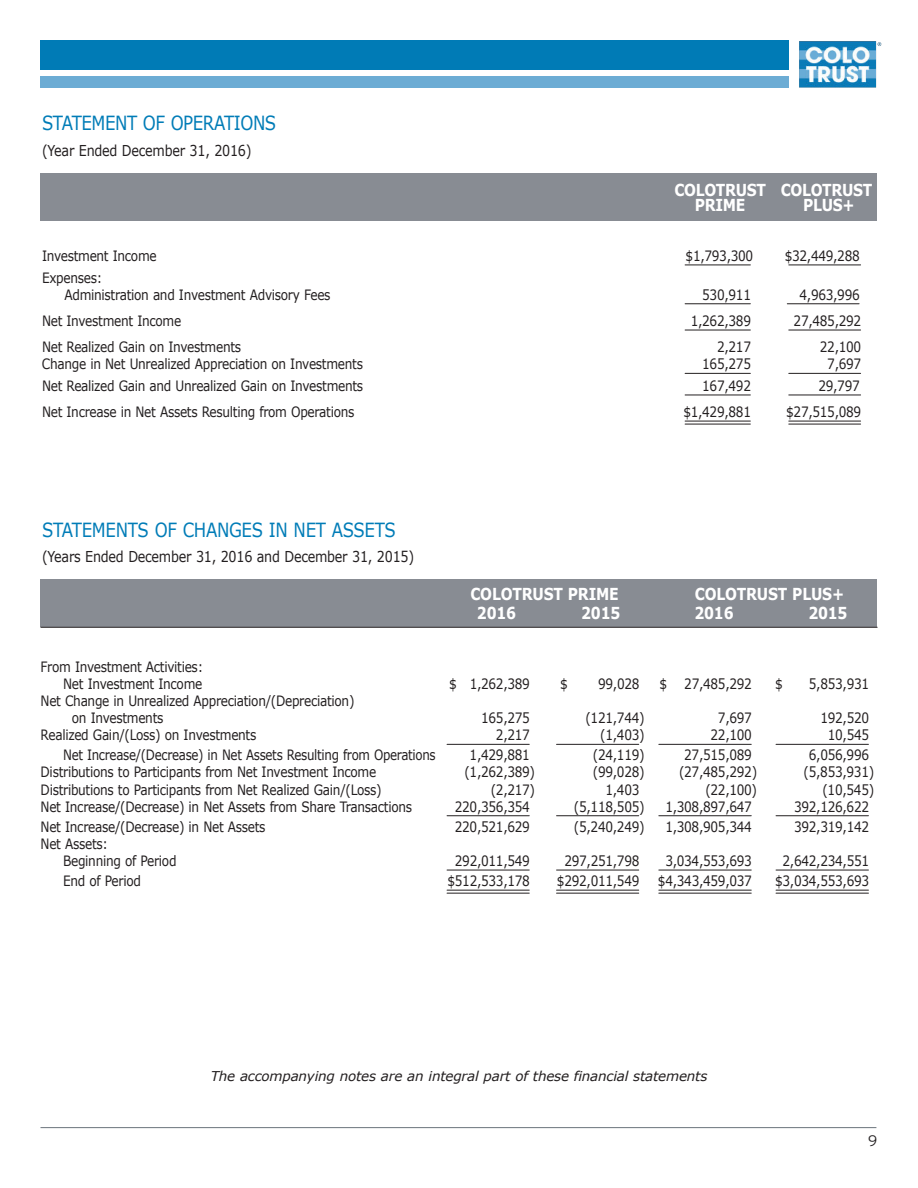
<style>
.page{position:relative;width:918px;height:1188px;background:#fff}
.page>*{position:absolute;margin:0;border:0;box-sizing:border-box;transform-origin:0 0}
.t1{font:19.5px "Verdana";letter-spacing:-.025em;color:#007cb7;scale:.85 1}
.t2{font:700 16.5px/15px "Verdana";letter-spacing:-.015em;color:#fff;scale:.85 1}
.t3{font:15px "Verdana";letter-spacing:-.02em;color:#231f20;scale:.85 1}
.t4{font:300 15px "Interstate";color:#231f20}
.t5{font:14.25px/17.1px "Verdana";letter-spacing:-.025em;color:#231f20;scale:.85 1}
.t6{font:14.25px "Verdana";letter-spacing:-.025em;color:#231f20;scale:.83 1}
.t7{font:italic 13.5px "Verdana";letter-spacing:-.015em;color:#231f20}
</style>
<div class="page">
<div style="left:40px;top:40px;width:749px;height:30px;background:#007bb6"></div>
<hr style="left:40px;top:1127px;width:836px;height:1px;background:#6a747b">
<div style="left:40px;top:76px;width:749px;height:12px;background:#6cacd4"></div>
<img style="left:799px;top:41px;width:83px;height:47px">
<hr style="left:447px;top:744px;width:82px;height:1px;background:#231f20">
<hr style="left:557px;top:744px;width:82px;height:1px;background:#231f20">
<hr style="left:659px;top:744px;width:92px;height:1px;background:#231f20">
<hr style="left:776px;top:744px;width:92px;height:1px;background:#231f20">
<hr style="left:447px;top:815px;width:82px;height:1px;background:#231f20">
<hr style="left:557px;top:815px;width:82px;height:1px;background:#231f20">
<hr style="left:659px;top:815px;width:92px;height:1px;background:#231f20">
<hr style="left:776px;top:815px;width:92px;height:1px;background:#231f20">
<hr style="left:447px;top:870px;width:82px;height:1px;background:#231f20">
<hr style="left:557px;top:870px;width:82px;height:1px;background:#231f20">
<hr style="left:659px;top:870px;width:92px;height:1px;background:#231f20">
<hr style="left:776px;top:870px;width:92px;height:1px;background:#231f20">
<hr style="left:447px;top:890px;width:82px;height:1px;background:#231f20">
<hr style="left:557px;top:890px;width:82px;height:1px;background:#231f20">
<hr style="left:659px;top:890px;width:92px;height:1px;background:#231f20">
<hr style="left:776px;top:890px;width:92px;height:1px;background:#231f20">
<hr style="left:447px;top:893px;width:82px;height:1px;background:#231f20">
<hr style="left:557px;top:893px;width:82px;height:1px;background:#231f20">
<hr style="left:659px;top:893px;width:92px;height:1px;background:#231f20">
<hr style="left:776px;top:893px;width:92px;height:1px;background:#231f20">
<hr style="left:685px;top:265px;width:65px;height:1px;background:#231f20">
<hr style="left:789px;top:265px;width:72px;height:1px;background:#231f20">
<hr style="left:685px;top:303px;width:65px;height:1px;background:#231f20">
<hr style="left:787px;top:303px;width:72px;height:1px;background:#231f20">
<hr style="left:685px;top:330px;width:65px;height:1px;background:#231f20">
<hr style="left:789px;top:330px;width:72px;height:1px;background:#231f20">
<hr style="left:685px;top:373px;width:65px;height:1px;background:#231f20">
<hr style="left:789px;top:373px;width:72px;height:1px;background:#231f20">
<hr style="left:685px;top:395px;width:65px;height:1px;background:#231f20">
<hr style="left:789px;top:395px;width:72px;height:1px;background:#231f20">
<hr style="left:685px;top:421px;width:65px;height:1px;background:#231f20">
<hr style="left:789px;top:421px;width:72px;height:1px;background:#231f20">
<hr style="left:685px;top:424px;width:65px;height:1px;background:#231f20">
<hr style="left:789px;top:424px;width:72px;height:1px;background:#231f20">
<div style="left:40px;top:173px;width:838px;height:48px;background:#888c93"></div>
<div style="left:40px;top:579px;width:838px;height:48px;background:#888c93"></div>
<hr style="left:40px;top:627px;width:838px;height:1px;background:#231f20">
<h1 class="t1" style="left:42px;top:111px;width:277px">STATEMENT OF OPERATIONS</h1>
<p class="t3" style="left:42px;top:141px;width:248px">(Year Ended December 31, 2016)</p>
<p class="t2" style="left:695px;top:182px;width:210px;text-indent:-21px">COLOTRUST COLOTRUST<br>PRIME</p>
<p class="t2" style="left:803px;top:197px;width:62px">PLUS+</p>
<p class="t5" style="left:42px;top:247px;width:136px">Investment Income</p>
<p class="t5" style="left:686px;top:247px;width:81px">$1,793,300</p>
<p class="t5" style="left:785px;top:247px;width:90px">$32,449,288</p>
<p class="t5" style="left:65px;top:269px;width:315px;text-indent:-23px">Expenses:<br>Administration and Investment Advisory Fees</p>
<p class="t5" style="left:702px;top:286px;width:59px">530,911</p>
<p class="t5" style="left:800px;top:286px;width:72px">4,963,996</p>
<p class="t5" style="left:42px;top:312px;width:165px">Net Investment Income</p>
<p class="t5" style="left:691px;top:312px;width:72px">1,262,389</p>
<p class="t5" style="left:794px;top:312px;width:81px">27,485,292</p>
<p class="t5" style="left:42px;top:339px;width:236px">Net Realized Gain on Investments</p>
<p class="t5" style="left:717px;top:339px;width:42px">2,217</p>
<p class="t5" style="left:820px;top:339px;width:50px">22,100</p>
<p class="t5" style="left:42px;top:356px;width:379px">Change in Net Unrealized Appreciation on Investments</p>
<p class="t5" style="left:702px;top:356px;width:59px">165,275</p>
<p class="t5" style="left:827px;top:356px;width:42px">7,697</p>
<p class="t5" style="left:42px;top:377px;width:379px">Net Realized Gain and Unrealized Gain on Investments</p>
<p class="t5" style="left:702px;top:377px;width:59px">167,492</p>
<p class="t5" style="left:818px;top:377px;width:50px">29,797</p>
<p class="t5" style="left:42px;top:403px;width:369px">Net Increase in Net Assets Resulting from Operations</p>
<p class="t5" style="left:683px;top:403px;width:81px">$1,429,881</p>
<p class="t5" style="left:786px;top:403px;width:90px">$27,515,089</p>
<h1 class="t1" style="left:42px;top:517px;width:418px">STATEMENTS OF CHANGES IN NET ASSETS</h1>
<p class="t3" style="left:42px;top:547px;width:439px">(Years Ended December 31, 2016 and December 31, 2015)</p>
<p class="t5" style="left:41px;top:658px;width:193px;text-align:right">From Investment Activities:<br>Net Investment Income</p>
<p class="t5" style="left:72px;top:693px;width:334px;text-indent:-31px">Net Change in Unrealized Appreciation/(Depreciation) on Investments</p>
<p class="t2" style="left:470px;top:586px;width:176px">COLOTRUST PRIME</p>
<p class="t2" style="left:695px;top:586px;width:177px">COLOTRUST PLUS+</p>
<p class="t2" style="left:477px;top:606px;width:48px">2016</p>
<p class="t2" style="left:581px;top:606px;width:48px">2015</p>
<p class="t2" style="left:694px;top:606px;width:48px">2016</p>
<p class="t2" style="left:808px;top:606px;width:48px">2015</p>
<p class="t5" style="left:449px;top:675px;width:97px">$ 1,262,389</p>
<p class="t5" style="left:560px;top:675px;width:11px">$</p>
<p class="t5" style="left:598px;top:675px;width:50px">99,028</p>
<p class="t5" style="left:659px;top:675px;width:111px">$ 27,485,292</p>
<p class="t5" style="left:775px;top:675px;width:11px">$</p>
<p class="t5" style="left:809px;top:675px;width:72px">5,853,931</p>
<p class="t5" style="left:481px;top:710px;width:59px">165,275</p>
<p class="t5" style="left:585px;top:710px;width:71px">(121,744)</p>
<p class="t5" style="left:718px;top:710px;width:42px">7,697</p>
<p class="t5" style="left:820px;top:710px;width:59px">192,520</p>
<p class="t5" style="left:41px;top:727px;width:255px">Realized Gain/(Loss) on Investments</p>
<p class="t5" style="left:496px;top:727px;width:42px">2,217</p>
<p class="t5" style="left:600px;top:727px;width:54px">(1,403)</p>
<p class="t5" style="left:711px;top:727px;width:50px">22,100</p>
<p class="t5" style="left:828px;top:727px;width:50px">10,545</p>
<p class="t6" style="left:63px;top:746px;width:450px">Net Increase/(Decrease) in Net Assets Resulting from Operations</p>
<p class="t5" style="left:470px;top:747px;width:72px">1,429,881</p>
<p class="t5" style="left:593px;top:747px;width:62px">(24,119)</p>
<p class="t5" style="left:684px;top:747px;width:81px">27,515,089</p>
<p class="t5" style="left:809px;top:747px;width:72px">6,056,996</p>
<p class="t5" style="left:41px;top:764px;width:396px">Distributions to Participants from Net Investment Income</p>
<p class="t5" style="left:464px;top:764px;width:85px">(1,262,389)</p>
<p class="t5" style="left:593px;top:764px;width:62px">(99,028)</p>
<p class="t5" style="left:679px;top:764px;width:93px">(27,485,292)</p>
<p class="t5" style="left:804px;top:764px;width:85px">(5,853,931)</p>
<p class="t5" style="left:41px;top:781px;width:403px">Distributions to Participants from Net Realized Gain/(Loss)</p>
<p class="t5" style="left:491px;top:781px;width:54px">(2,217)</p>
<p class="t5" style="left:605px;top:781px;width:42px">1,403</p>
<p class="t5" style="left:705px;top:781px;width:62px">(22,100)</p>
<p class="t5" style="left:822px;top:781px;width:62px">(10,545)</p>
<p class="t5" style="left:41px;top:798px;width:439px">Net Increase/(Decrease) in Net Assets from Share Transactions</p>
<p class="t5" style="left:455px;top:798px;width:90px">220,356,354</p>
<p class="t5" style="left:574px;top:798px;width:85px">(5,118,505)</p>
<p class="t5" style="left:665px;top:798px;width:103px">1,308,897,647</p>
<p class="t5" style="left:794px;top:798px;width:90px">392,126,622</p>
<p class="t5" style="left:41px;top:818px;width:266px">Net Increase/(Decrease) in Net Assets</p>
<p class="t5" style="left:455px;top:818px;width:90px">220,521,629</p>
<p class="t5" style="left:574px;top:818px;width:85px">(5,240,249)</p>
<p class="t5" style="left:665px;top:818px;width:103px">1,308,905,344</p>
<p class="t5" style="left:794px;top:818px;width:90px">392,319,142</p>
<p class="t5" style="left:63px;top:835px;width:135px;text-indent:-23px">Net Assets:<br>Beginning of Period</p>
<p class="t5" style="left:455px;top:852px;width:90px">292,011,549</p>
<p class="t5" style="left:564px;top:852px;width:90px">297,251,798</p>
<p class="t5" style="left:665px;top:852px;width:103px">3,034,553,693</p>
<p class="t5" style="left:783px;top:852px;width:103px">2,642,234,551</p>
<p class="t5" style="left:63px;top:873px;width:93px">End of Period</p>
<p class="t5" style="left:447px;top:873px;width:99px">$512,533,178</p>
<p class="t5" style="left:557px;top:873px;width:99px">$292,011,549</p>
<p class="t5" style="left:658px;top:873px;width:112px">$4,343,459,037</p>
<p class="t5" style="left:775px;top:873px;width:112px">$3,034,553,693</p>
<p class="t7" style="left:211px;top:1067px;width:498px">The accompanying notes are an integral part of these financial statements</p>
<p class="t4" style="left:868px;top:1132px;width:11px">9</p>
</div>
